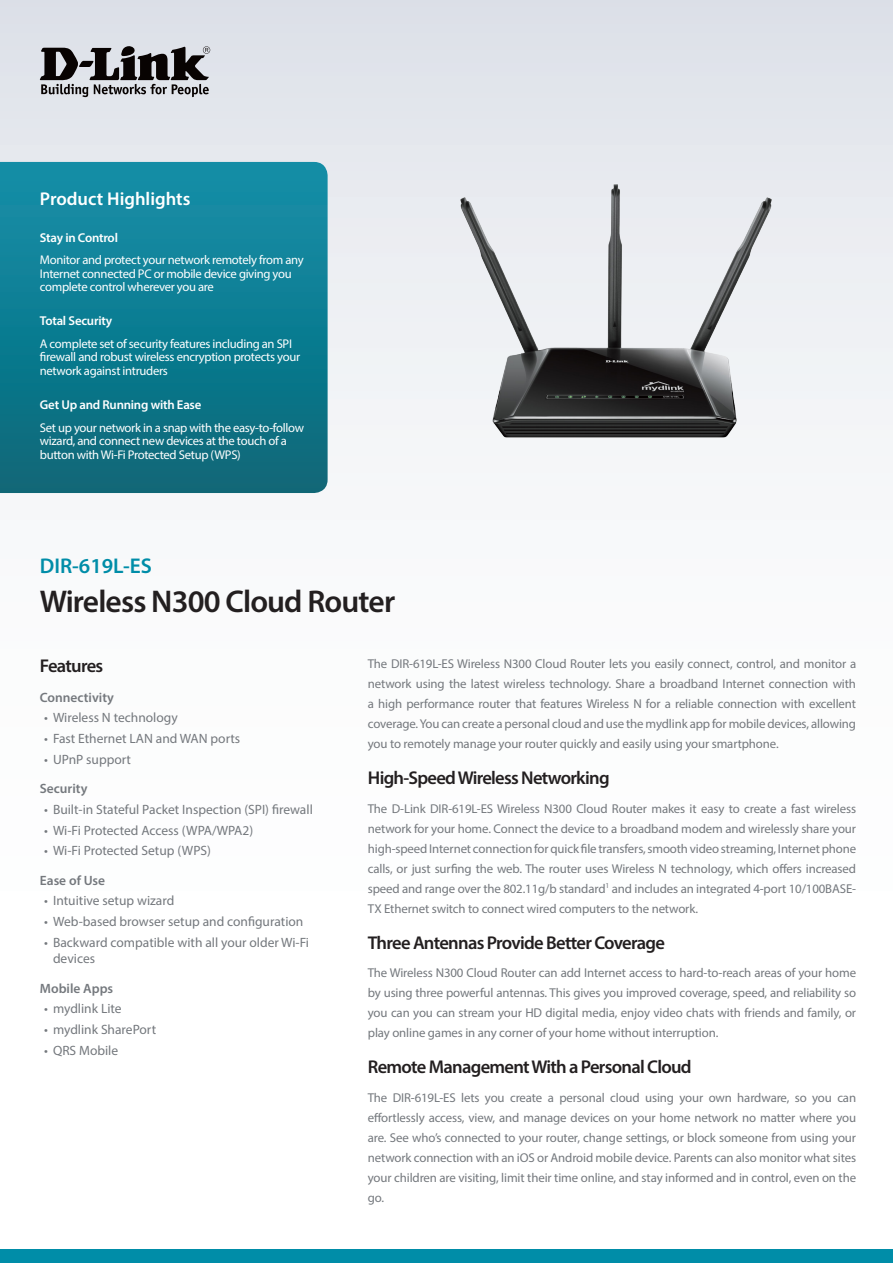
<style>
.page{position:relative;width:893px;height:1263px;background:#fff}
.page>*{position:absolute;margin:0;border:0;box-sizing:border-box;transform-origin:0 0}
.Product_Name__Cover{font:600 31.5px "Myriad Pro";letter-spacing:-.025em;color:#231f20}
.Model_Number__Cover{font:600 21.3px "Myriad Pro";color:#008da8}
.Description_Topic{font:600 18.6px "Myriad Pro";letter-spacing:-.04em;color:#231f20}
.Highlights_Title{font:600 18.6px "Myriad Pro";color:#fff}
.Features_Title{font:600 18.6px "Myriad Pro";letter-spacing:-.04em;color:#231f20}
.t1{font:13.5px/16.5px "Myriad Pro";color:#74787d}
.Features_Category{font:600 13.5px "Myriad Pro";color:#74787d}
.Description_Text{font:12.9px/20px "Myriad Pro";letter-spacing:-.01em;color:#74787d;text-align:justify}
.Highlights_Category{font:600 12.9px "Myriad Pro";letter-spacing:-.015em;color:#fff}
.Highlights_Text{font:12.6px/13.5px "Myriad Pro";letter-spacing:-.025em;color:#fff}
</style>
<div class="page">
<div style="left:0;top:0;width:893px;height:1084px;background:linear-gradient(to bottom,#e3e6ec,#fff)"></div>
<div style="left:0;top:1249px;width:893px;height:14px;background:#008da8"></div>
<svg style="left:0;top:162px;width:328px;height:331px;background:#0f7c90"></svg>
<svg style="left:40px;top:46px;width:170px;height:51px;background:#807f83"></svg>
<img style="left:438px;top:162px;width:355px;height:298px">
<p class="Highlights_Title" style="left:40px;top:187px;width:152px">Product Highlights</p>
<p class="Highlights_Category" style="left:40px;top:229px;width:80px">Stay in Control</p>
<p class="Highlights_Text" style="left:40px;top:253px;width:265px">Monitor and protect your network remotely from any<br>Internet connected PC or mobile device giving you complete control wherever you are</p>
<p class="Highlights_Category" style="left:40px;top:313px;width:74px">Total Security</p>
<p class="Highlights_Text" style="left:40px;top:337px;width:262px">A complete set of security features including an SPI firewall and robust wireless encryption protects your network against intruders</p>
<p class="Highlights_Category" style="left:40px;top:397px;width:163px">Get Up and Running with Ease</p>
<p class="Highlights_Text" style="left:40px;top:421px;width:266px">Set up your network in a snap with the easy-to-follow wizard, and connect new devices at the touch of a button with Wi-Fi Protected Setup (WPS)</p>
<p class="Model_Number__Cover" style="left:40px;top:552px;width:114px">DIR-619L-ES</p>
<p class="Product_Name__Cover" style="left:40px;top:582px;width:357px">Wireless N300 Cloud Router</p>
<p class="Features_Title" style="left:40px;top:654px;width:65px">Features</p>
<p class="Features_Category" style="left:40px;top:688px;width:76px">Connectivity</p>
<p class="t1" style="left:44px;top:709px;width:135px">• Wireless N technology</p>
<p class="t1" style="left:44px;top:730px;width:198px">• Fast Ethernet LAN and WAN ports</p>
<p class="t1" style="left:44px;top:751px;width:88px">• UPnP support</p>
<p class="Features_Category" style="left:40px;top:780px;width:49px">Security</p>
<p class="t1" style="left:44px;top:801px;width:270px">• Built-in Stateful Packet Inspection (SPI) firewall</p>
<p class="t1" style="left:44px;top:822px;width:211px">• Wi-Fi Protected Access (WPA/WPA2)</p>
<p class="t1" style="left:44px;top:842px;width:168px">• Wi-Fi Protected Setup (WPS)</p>
<p class="Features_Category" style="left:40px;top:871px;width:67px">Ease of Use</p>
<p class="t1" style="left:44px;top:892px;width:132px">• Intuitive setup wizard</p>
<p class="t1" style="left:44px;top:913px;width:261px">• Web-based browser setup and configuration</p>
<p class="t1" style="left:53px;top:934px;width:258px;text-indent:-9px">• Backward compatible with all your older Wi-Fi devices</p>
<p class="Features_Category" style="left:40px;top:979px;width:75px">Mobile Apps</p>
<p class="t1" style="left:44px;top:1000px;width:79px">• mydlink Lite</p>
<p class="t1" style="left:44px;top:1021px;width:114px">• mydlink SharePort</p>
<p class="t1" style="left:44px;top:1042px;width:76px">• QRS Mobile</p>
<p class="Description_Text" style="left:368px;top:654px;width:490px">The DIR-619L-ES Wireless N300 Cloud Router lets you easily connect, control, and monitor a network using the latest wireless technology. Share a broadband Internet connection with a high performance router that features Wireless N for a reliable connection with excellent coverage. You can create a personal cloud and use the mydlink app for mobile devices, allowing you to remotely manage your router quickly and easily using your smartphone.</p>
<p class="Description_Topic" style="left:368px;top:766px;width:243px">High-Speed Wireless Networking</p>
<p class="Description_Text" style="left:368px;top:798px;width:490px">The D-Link DIR-619L-ES Wireless N300 Cloud Router makes it easy to create a fast wireless network for your home. Connect the device to a broadband modem and wirelessly share your high-speed Internet connection for quick file transfers, smooth video streaming, Internet phone calls, or just surfing the web. The router uses Wireless N technology, which offers increased speed and range over the 802.11g/b standard<sup>1</sup> and includes an integrated 4-port 10/100BASE-TX Ethernet switch to connect wired computers to the network.</p>
<p class="Description_Topic" style="left:368px;top:930px;width:299px">Three Antennas Provide Better Coverage</p>
<p class="Description_Text" style="left:368px;top:963px;width:490px">The Wireless N300 Cloud Router can add Internet access to hard-to-reach areas of your home by using three powerful antennas. This gives you improved coverage, speed, and reliability so you can you can stream your HD digital media, enjoy video chats with friends and family, or play online games in any corner of your home without interruption.</p>
<p class="Description_Topic" style="left:368px;top:1055px;width:325px">Remote Management With a Personal Cloud</p>
<p class="Description_Text" style="left:368px;top:1088px;width:490px">The DIR-619L-ES lets you create a personal cloud using your own hardware, so you can effortlessly access, view, and manage devices on your home network no matter where you are. See who’s connected to your router, change settings, or block someone from using your network connection with an iOS or Android mobile device. Parents can also monitor what sites your children are visiting, limit their time online, and stay informed and in control, even on the go.</p>
</div>
